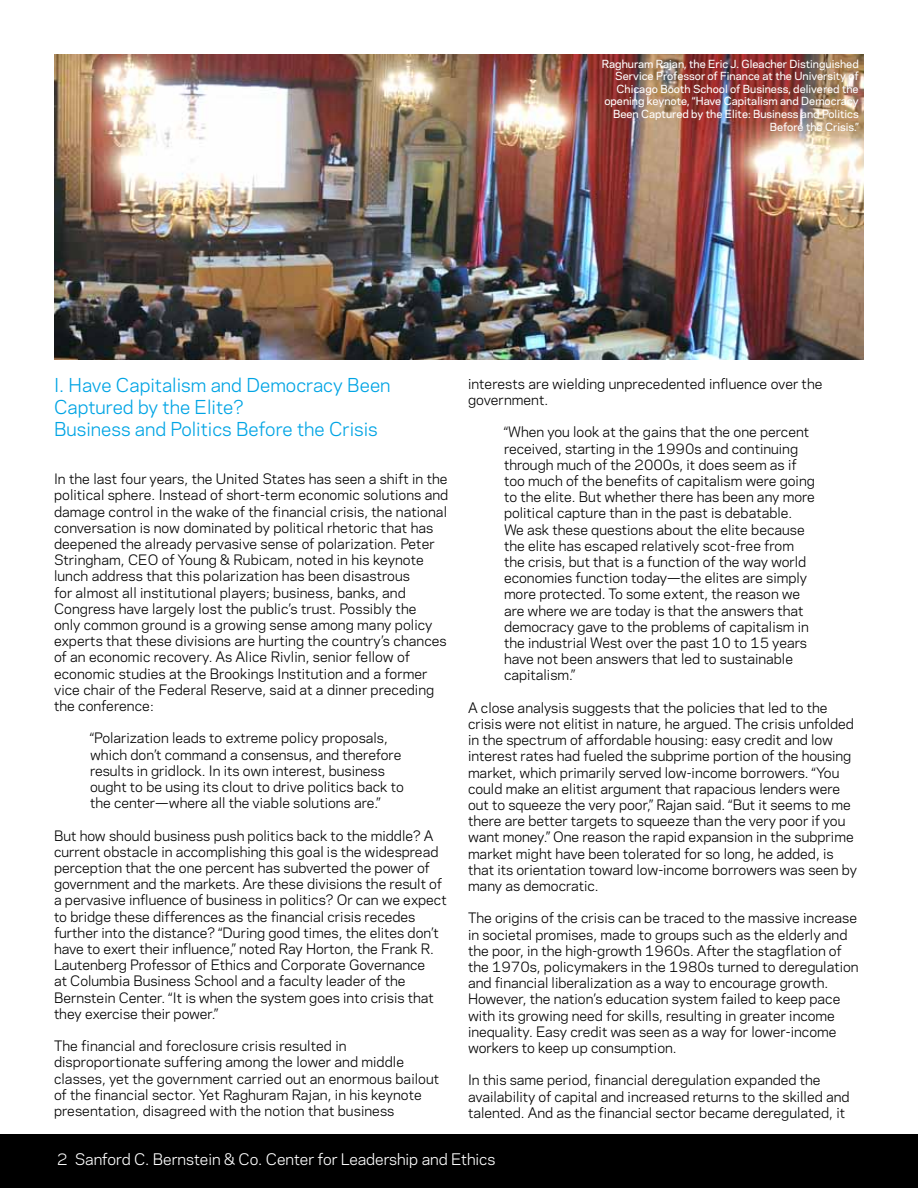
<style>
.page{position:relative;width:918px;height:1188px;background:#fff}
.page>*{position:absolute;margin:0;border:0;box-sizing:border-box;transform-origin:0 0}
.t1{font:18px/21.6px "Galaxie Polaris";color:#00a4e4}
.t2{font:15px "Galaxie Polaris";letter-spacing:-.005em;color:#fff}
.t3{font:13.5px/16.2px "Galaxie Polaris";color:#000}
.t4{font:500 10.5px/12.6px "Galaxie Polaris";color:#fff;text-align:right}
</style>
<div class="page">
<div style="left:0;top:1135px;width:918px;height:53px;background:#000"></div>
<img style="left:54px;top:54px;width:810px;height:306px">
<p class="t4" style="left:602px;top:57px;width:258px">Raghuram Rajan, the Eric J. Gleacher Distinguished Service Professor of Finance at the University of Chicago Booth School of Business, delivered the opening keynote, “Have Capitalism and Democracy Been Captured by the Elite: Business and Politics Before the Crisis.”</p>
<h1 class="t1" style="left:54px;top:374px;width:338px">I. Have Capitalism and Democracy Been<br>Captured by the Elite?<br>Business and Politics Before the Crisis</h1>
<p class="t3" style="left:54px;top:470px;width:396px">In the last four years, the United States has seen a shift in the political sphere. Instead of short-term economic solutions and damage control in the wake of the financial crisis, the national conversation is now dominated by political rhetoric that has deepened the already pervasive sense of polarization. Peter Stringham, CEO of Young &amp; Rubicam, noted in his keynote lunch address that this polarization has been disastrous<br>for almost all institutional players; business, banks, and Congress have largely lost the public’s trust. Possibly the<br>only common ground is a growing sense among many policy experts that these divisions are hurting the country’s chances of an economic recovery. As Alice Rivlin, senior fellow of economic studies at the Brookings Institution and a former vice chair of the Federal Reserve, said at a dinner preceding the conference:</p>
<p class="t3" style="left:90px;top:730px;width:315px">“Polarization leads to extreme policy proposals, which don’t command a consensus, and therefore results in gridlock. In its own interest, business ought to be using its clout to drive politics back to the center—where all the viable solutions are.”</p>
<p class="t3" style="left:54px;top:827px;width:394px">But how should business push politics back to the middle? A current obstacle in accomplishing this goal is the widespread perception that the one percent has subverted the power of government and the markets. Are these divisions the result of a pervasive influence of business in politics? Or can we expect to bridge these differences as the financial crisis recedes further into the distance? “During good times, the elites don’t have to exert their influence,” noted Ray Horton, the Frank R.<br>Lautenberg Professor of Ethics and Corporate Governance<br>at Columbia Business School and a faculty leader of the Bernstein Center. “It is when the system goes into crisis that they exercise their power.”</p>
<p class="t3" style="left:54px;top:1037px;width:387px">The financial and foreclosure crisis resulted in disproportionate suffering among the lower and middle classes, yet the government carried out an enormous bailout of the financial sector. Yet Raghuram Rajan, in his keynote presentation, disagreed with the notion that business</p>
<p class="t3" style="left:468px;top:375px;width:356px">interests are wielding unprecedented influence over the government.</p>
<p class="t3" style="left:504px;top:424px;width:312px">“When you look at the gains that the one percent received, starting in the 1990s and continuing through much of the 2000s, it does seem as if too much of the benefits of capitalism were going to the elite. But whether there has been any more political capture than in the past is debatable.<br>We ask these questions about the elite because the elite has escaped relatively scot-free from the crisis, but that is a function of the way world economies function today—the elites are simply more protected. To some extent, the reason we are where we are today is that the answers that democracy gave to the problems of capitalism in the industrial West over the past 10 to 15 years have not been answers that led to sustainable capitalism.”</p>
<p class="t3" style="left:468px;top:699px;width:391px">A close analysis suggests that the policies that led to the crisis were not elitist in nature, he argued. The crisis unfolded in the spectrum of affordable housing: easy credit and low interest rates had fueled the subprime portion of the housing market, which primarily served low-income borrowers. “You could make an elitist argument that rapacious lenders were out to squeeze the very poor,” Rajan said. “But it seems to me there are better targets to squeeze than the very poor if you want money.” One reason the rapid expansion in the subprime market might have been tolerated for so long, he added, is that its orientation toward low-income borrowers was seen by many as democratic.</p>
<p class="t3" style="left:468px;top:910px;width:392px">The origins of the crisis can be traced to the massive increase in societal promises, made to groups such as the elderly and the poor, in the high-growth 1960s. After the stagflation of the 1970s, policymakers in the 1980s turned to deregulation and financial liberalization as a way to encourage growth.<br>However, the nation’s education system failed to keep pace with its growing need for skills, resulting in greater income inequality. Easy credit was seen as a way for lower-income workers to keep up consumption.</p>
<p class="t3" style="left:468px;top:1072px;width:383px">In this same period, financial deregulation expanded the availability of capital and increased returns to the skilled and talented. And as the financial sector became deregulated, it</p>
<p class="t2" style="left:57px;top:1150px;width:440px">2 Sanford C. Bernstein &amp; Co. Center for Leadership and Ethics</p>
</div>
